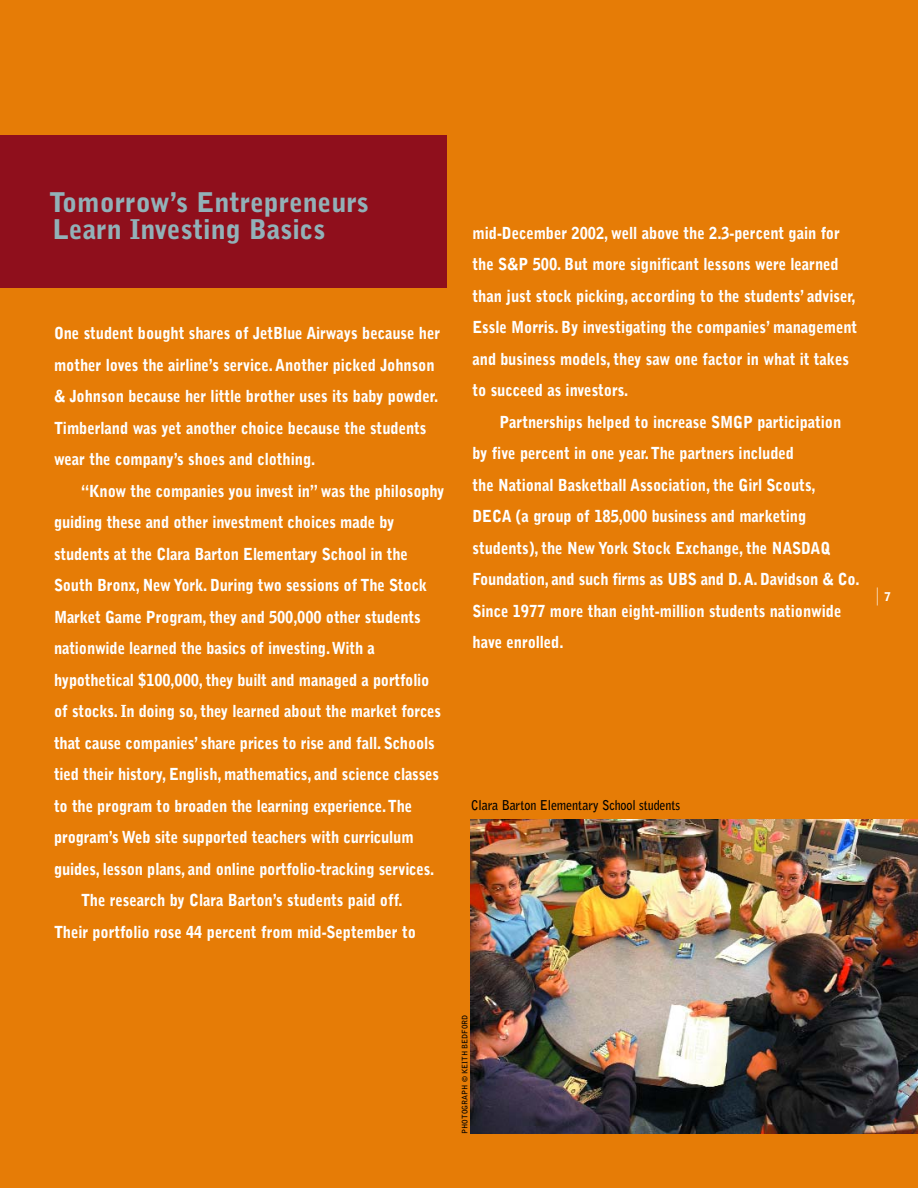
<style>
.page{position:relative;width:918px;height:1188px;background:#e67c06}
.page>*{position:absolute;margin:0;border:0;box-sizing:border-box;transform-origin:0 0}
.t1{font:900 27px/27px "Bell Gothic";color:#92b1b8}
.t2{font:300 18px "Bell Gothic";color:#fff;scale:.5 1}
.t3{font:900 16.5px/31.5px "Bell Gothic";letter-spacing:-.005em;color:#fff;scale:.9 1}
.t4{font:700 13.5px "Bell Gothic";letter-spacing:-.01em;color:#000;scale:.9 1}
.t5{font:700 7.5px "Bell Gothic";color:#000}
.s1{font-weight:900;font-size:12px}
</style>
<div class="page">
<img style="left:471px;top:819px;width:447px;height:315px">
<div style="left:0;top:135px;width:446px;height:153px;background:#8f0f1c"></div>
<h1 class="t1" style="left:49px;top:190px;width:321px">Tomorrow’s Entrepreneurs<br>Learn Investing Basics</h1>
<p class="t3" style="left:54px;top:319px;width:431px">One student bought shares of JetBlue Airways because her mother loves the airline’s service. Another picked Johnson &amp; Johnson because her little brother uses its baby powder.<br>Timberland was yet another choice because the students wear the company’s shoes and clothing.</p>
<p class="t3" style="left:81px;top:476px;width:406px">“Know the companies you invest in” was the philosophy</p>
<p class="t3" style="left:54px;top:508px;width:380px">guiding these and other investment choices made by</p>
<p class="t3" style="left:54px;top:539px;width:395px">students at the Clara Barton Elementary School in the</p>
<p class="t3" style="left:54px;top:571px;width:416px">South Bronx, New York. During two sessions of The Stock</p>
<p class="t3" style="left:54px;top:602px;width:409px">Market Game Program, they and 500,000 other students</p>
<p class="t3" style="left:54px;top:634px;width:358px">nationwide learned the basics of investing.With a</p>
<p class="t3" style="left:54px;top:665px;width:419px">hypothetical $100,000, they built and managed a portfolio</p>
<p class="t3" style="left:54px;top:697px;width:432px">of stocks. In doing so, they learned about the market forces</p>
<p class="t3" style="left:54px;top:728px;width:425px">that cause companies’ share prices to rise and fall. Schools</p>
<p class="t3" style="left:54px;top:760px;width:429px">tied their history, English, mathematics, and science classes</p>
<p class="t3" style="left:54px;top:791px;width:400px">to the program to broaden the learning experience.The</p>
<p class="t3" style="left:54px;top:823px;width:401px">program’s Web site supported teachers with curriculum</p>
<p class="t3" style="left:54px;top:854px;width:424px">guides, lesson plans, and online portfolio-tracking services.</p>
<p class="t3" style="left:81px;top:886px;width:359px">The research by Clara Barton’s students paid off.</p>
<p class="t3" style="left:54px;top:917px;width:404px">Their portfolio rose 44 percent from mid-September to</p>
<p class="t3" style="left:472px;top:218px;width:429px">mid-December 2002, well above the 2.3-percent gain for the S&amp;P 500. But more significant lessons were learned than just stock picking, according to the students’ adviser, Essle Morris. By investigating the companies’ management and business models, they saw one factor in what it takes to succeed as investors.</p>
<p class="t3" style="left:472px;top:407px;width:432px;text-indent:27px">Partnerships helped to increase SMGP participation by five percent in one year.The partners included<br>the National Basketball Association, the Girl Scouts,<br>DECA (a group of 185,000 business and marketing students), the New York Stock Exchange, the NASDAQ Foundation, and such firms as UBS and D.A. Davidson &amp; Co.<br>Since 1977 more than eight-million students nationwide have enrolled.</p>
<p class="t2" style="left:876px;top:588px;width:31px">| <span class="s1">7</span></p>
<p class="t4" style="left:471px;top:799px;width:234px">Clara Barton Elementary School students</p>
<p class="t5" style="left:462px;top:1134px;width:121px;rotate:-90deg">PHOTOGRAPH © KEITH BEDFORD</p>
</div>
